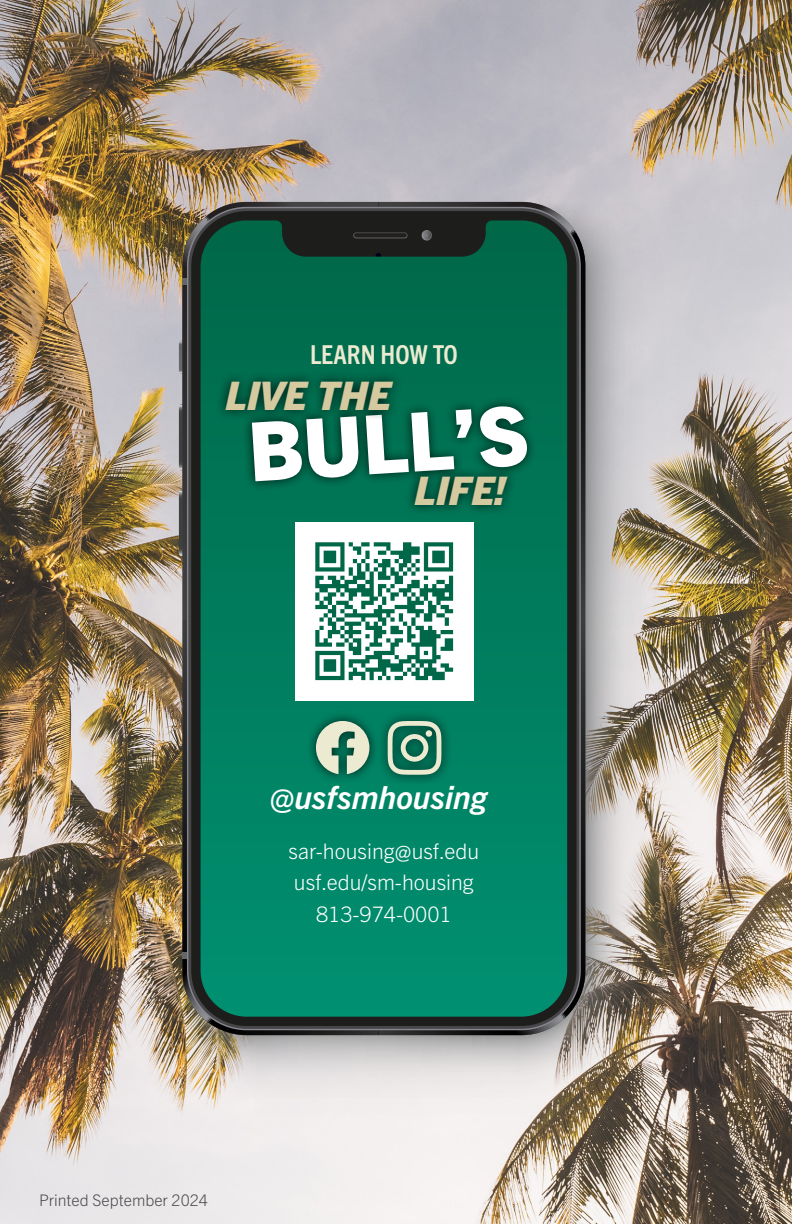
<style>
.page{position:relative;width:792px;height:1224px;background:#fff}
.page>*{position:absolute;margin:0;border:0;box-sizing:border-box;transform-origin:0 0}
.t1{font:800 81.8px "Trade Gothic Next LT Pro";color:#fff}
.t2{font:italic 800 39.4px "Trade Gothic Next LT Pro";color:#d5ca9f}
.t3{font:italic 700 31.8px "Trade Gothic Next LT Pro";color:#fff}
.t4{font:700 condensed 26.2px "Trade Gothic Next LT Pro";color:#ecead1}
.t5{font:300 21.4px/32px "Trade Gothic Next LT Pro";color:#fff;text-align:center}
.t6{font:300 16px "Trade Gothic Next LT Pro";color:#4a4a4d}
</style>
<div class="page">
<img style="left:0;top:0;width:792px;height:1224px">
<img style="left:182px;top:202px;width:484px;height:913px">
<svg style="left:179px;top:404px;width:3px;height:67px"></svg>
<svg style="left:179px;top:341px;width:3px;height:32px"></svg>
<svg style="left:179px;top:490px;width:3px;height:66px"></svg>
<svg style="left:182px;top:202px;width:196px;height:418px;background:#575250"></svg>
<svg style="left:182px;top:620px;width:196px;height:415px;background:#4b4845"></svg>
<svg style="left:378px;top:202px;width:207px;height:418px;background:#515153"></svg>
<svg style="left:378px;top:620px;width:207px;height:415px;background:#494849"></svg>
<div style="left:191px;top:211px;width:386px;height:815px;background:#1d1d1b;border-radius:55px"></div>
<svg style="left:183px;top:952px;width:4px;height:7px"></svg>
<svg style="left:183px;top:278px;width:4px;height:7px"></svg>
<svg style="left:201px;top:220px;width:366px;height:797px;background:#017a5b"></svg>
<svg style="left:353px;top:232px;width:55px;height:7px"></svg>
<div style="left:354px;top:233px;width:53px;height:5px;background:#211f1f;border-radius:2px"></div>
<svg style="left:421px;top:230px;width:11px;height:11px"></svg>
<div style="left:376px;top:710px;width:76px;height:75px;background:#000;opacity:.75"></div>
<svg style="left:388px;top:721px;width:54px;height:54px;background:#619a82"></svg>
<div style="left:306px;top:710px;width:74px;height:75px;background:#000;opacity:.75"></div>
<svg style="left:316px;top:721px;width:53px;height:53px;background:#92b69d"></svg>
<img style="left:295px;top:523px;width:178px;height:178px">
<div style="left:242px;top:396px;width:295px;height:96px;background:#000;opacity:.75"></div>
<div style="left:215px;top:371px;width:189px;height:50px;background:#000;opacity:.75"></div>
<div style="left:404px;top:466px;width:114px;height:50px;background:#000;opacity:.75"></div>
<p class="t4" style="left:310px;top:337px;width:149px">LEARN HOW TO</p>
<h2 class="t2" style="left:225px;top:368px;width:167px">LIVE THE</h2>
<h1 class="t1" style="left:246px;top:394px;width:282px;rotate:-3deg">BULL’S</h1>
<h2 class="t2" style="left:414px;top:464px;width:93px">LIFE!</h2>
<h3 class="t3" style="left:270px;top:775px;width:219px">@usfsmhousing</h3>
<p class="t5" style="left:288px;top:834px;width:192px">sar-housing@usf.edu</p>
<p class="t5" style="left:294px;top:865px;width:181px">usf.edu/sm-housing<br>813-974-0001</p>
<p class="t6" style="left:39px;top:1189px;width:170px">Printed September 2024</p>
</div>
